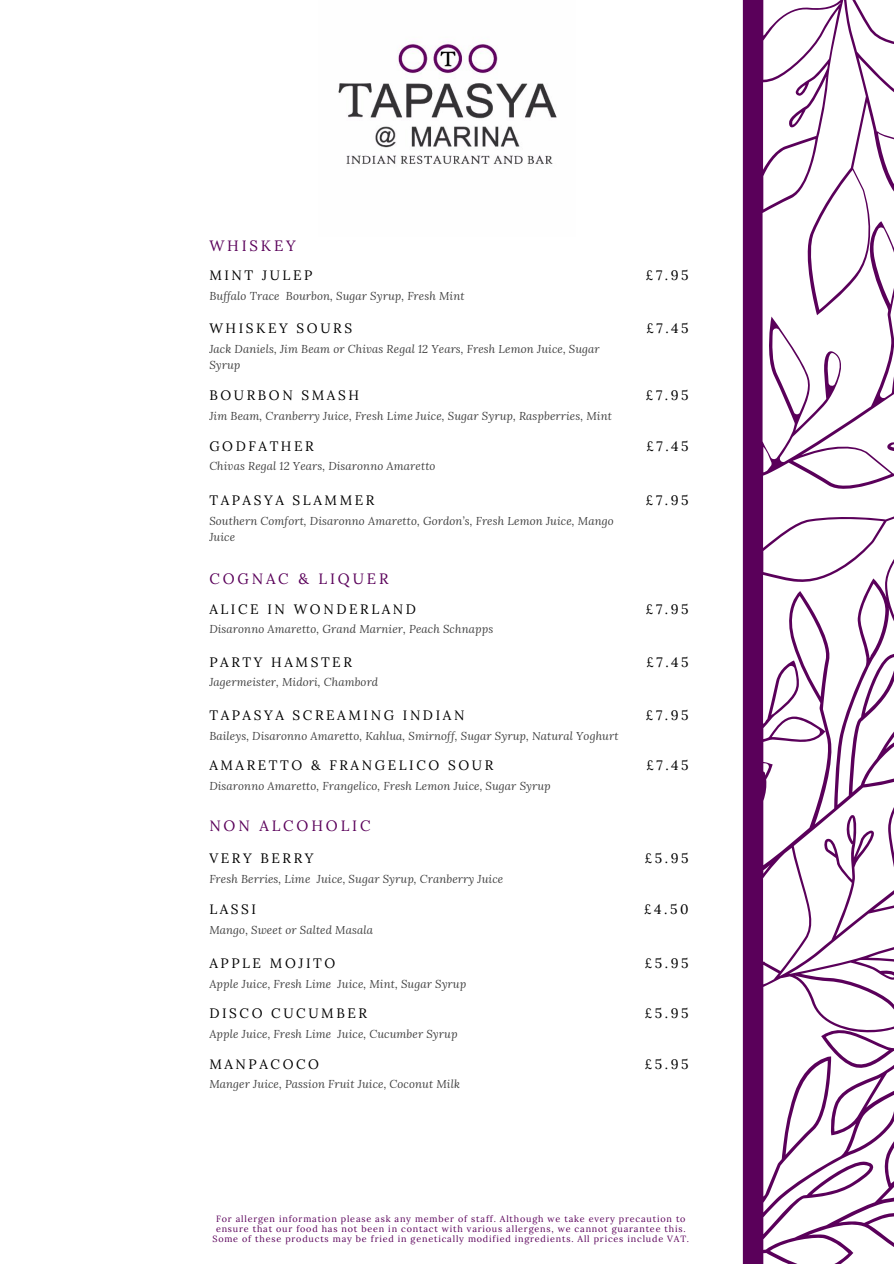
<style>
.page{position:relative;width:894px;height:1264px;background:#fff}
.page>*{position:absolute;margin:0;border:0;box-sizing:border-box;transform-origin:0 0}
.t1{font:15px "Lora";letter-spacing:.19em;color:#5a005a}
.t2{font:13.65px "Lora";letter-spacing:.19em;color:#000}
.t3{font:italic 11.4px/16.5px "Lora";letter-spacing:.01em;color:#000}
.t4{font:9px/9.9px "Lora";letter-spacing:.09em;color:#5a005a;text-align:center}
</style>
<div class="page">
<svg style="left:742px;top:0;width:151px;height:1263px"></svg>
<img style="left:338px;top:41px;width:219px;height:123px">
<h1 class="t1" style="left:209px;top:236px;width:88px">WHISKEY</h1>
<p class="t2" style="left:209px;top:266px;width:104px">MINT JULEP</p>
<p class="t2" style="left:645px;top:266px;width:44px">£7.95</p>
<p class="t3" style="left:209px;top:287px;width:257px">Buffalo Trace Bourbon, Sugar Syrup, Fresh Mint</p>
<p class="t2" style="left:209px;top:319px;width:144px">WHISKEY SOURS</p>
<p class="t2" style="left:646px;top:319px;width:44px">£7.45</p>
<p class="t3" style="left:209px;top:340px;width:392px">Jack Daniels, Jim Beam or Chivas Regal 12 Years, Fresh Lemon Juice, Sugar<br>Syrup</p>
<p class="t2" style="left:209px;top:386px;width:151px">BOURBON SMASH</p>
<p class="t2" style="left:645px;top:386px;width:44px">£7.95</p>
<p class="t3" style="left:209px;top:407px;width:404px">Jim Beam, Cranberry Juice, Fresh Lime Juice, Sugar Syrup, Raspberries, Mint</p>
<p class="t2" style="left:209px;top:437px;width:106px">GODFATHER</p>
<p class="t2" style="left:646px;top:437px;width:44px">£7.45</p>
<p class="t3" style="left:209px;top:457px;width:227px">Chivas Regal 12 Years, Disaronno Amaretto</p>
<p class="t2" style="left:209px;top:491px;width:166px">TAPASYA SLAMMER</p>
<p class="t2" style="left:645px;top:491px;width:44px">£7.95</p>
<p class="t3" style="left:209px;top:512px;width:406px">Southern Comfort, Disaronno Amaretto, Gordon’s, Fresh Lemon Juice, Mango<br>Juice</p>
<h1 class="t1" style="left:209px;top:569px;width:180px">COGNAC &amp; LIQUER</h1>
<p class="t2" style="left:209px;top:600px;width:208px">ALICE IN WONDERLAND</p>
<p class="t2" style="left:645px;top:600px;width:44px">£7.95</p>
<p class="t3" style="left:209px;top:620px;width:285px">Disaronno Amaretto, Grand Marnier, Peach Schnapps</p>
<p class="t2" style="left:209px;top:653px;width:144px">PARTY HAMSTER</p>
<p class="t2" style="left:646px;top:653px;width:44px">£7.45</p>
<p class="t3" style="left:209px;top:674px;width:170px">Jagermeister, Midori, Chambord</p>
<p class="t2" style="left:209px;top:706px;width:256px">TAPASYA SCREAMING INDIAN</p>
<p class="t2" style="left:645px;top:706px;width:44px">£7.95</p>
<p class="t3" style="left:209px;top:727px;width:410px">Baileys, Disaronno Amaretto, Kahlua, Smirnoff, Sugar Syrup, Natural Yoghurt</p>
<p class="t2" style="left:209px;top:756px;width:285px">AMARETTO &amp; FRANGELICO SOUR</p>
<p class="t2" style="left:646px;top:756px;width:44px">£7.45</p>
<p class="t3" style="left:209px;top:777px;width:343px">Disaronno Amaretto, Frangelico, Fresh Lemon Juice, Sugar Syrup</p>
<h1 class="t1" style="left:209px;top:816px;width:163px">NON ALCOHOLIC</h1>
<p class="t2" style="left:209px;top:849px;width:106px">VERY BERRY</p>
<p class="t2" style="left:644px;top:849px;width:45px">£5.95</p>
<p class="t3" style="left:209px;top:870px;width:295px">Fresh Berries, Lime Juice, Sugar Syrup, Cranberry Juice</p>
<p class="t2" style="left:209px;top:900px;width:48px">LASSI</p>
<p class="t2" style="left:644px;top:900px;width:46px">£4.50</p>
<p class="t3" style="left:209px;top:921px;width:165px">Mango, Sweet or Salted Masala</p>
<p class="t2" style="left:209px;top:954px;width:127px">APPLE MOJITO</p>
<p class="t2" style="left:644px;top:954px;width:45px">£5.95</p>
<p class="t3" style="left:209px;top:975px;width:258px">Apple Juice, Fresh Lime Juice, Mint, Sugar Syrup</p>
<p class="t2" style="left:209px;top:1004px;width:159px">DISCO CUCUMBER</p>
<p class="t2" style="left:644px;top:1004px;width:45px">£5.95</p>
<p class="t3" style="left:209px;top:1025px;width:249px">Apple Juice, Fresh Lime Juice, Cucumber Syrup</p>
<p class="t2" style="left:209px;top:1054px;width:111px">MANPACOCO</p>
<p class="t2" style="left:644px;top:1054px;width:45px">£5.95</p>
<p class="t3" style="left:209px;top:1075px;width:252px">Manger Juice, Passion Fruit Juice, Coconut Milk</p>
<p class="t4" style="left:212px;top:1214px;width:478px">For allergen information please ask any member of staff. Although we take every precaution to ensure that our food has not been in contact with various allergens, we cannot guarantee this.<br>Some of these products may be fried in genetically modified ingredients. All prices include VAT.</p>
</div>
